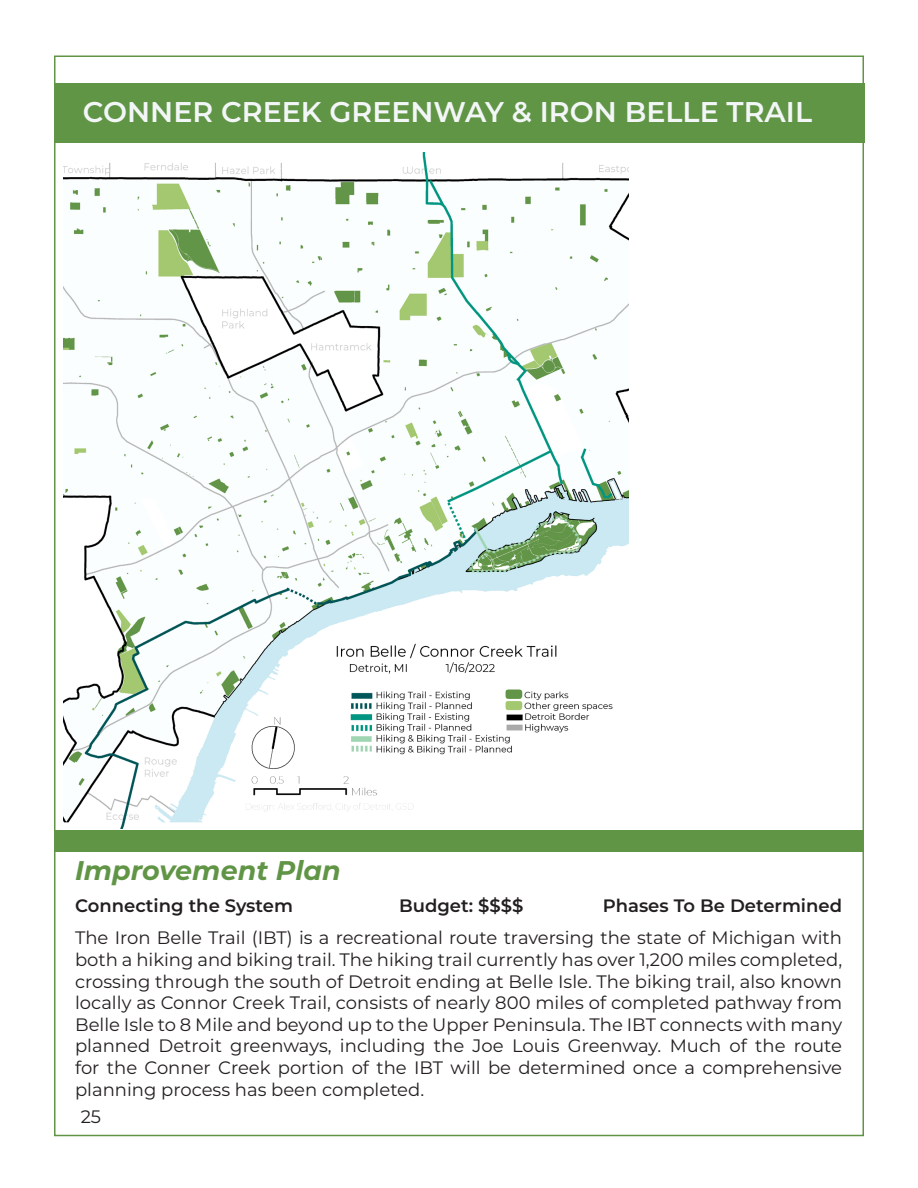
<style>
.page{position:relative;width:918px;height:1188px;background:#fff}
.page>*{position:absolute;margin:0;border:0;box-sizing:border-box;transform-origin:0 0}
.t1{font:600 28.5px "Montserrat";color:#f3f6f7}
.t2{font:italic 700 27px "Montserrat";color:#619546}
.t3{font:18px/21.6px "Montserrat";color:#231f20;text-align:justify}
.t4{font:600 18px "Montserrat";color:#231f20}
</style>
<div class="page">
<div style="left:54px;top:830px;width:810px;height:21px;background:#619546"></div>
<img style="left:63px;top:152px;width:565px;height:677px">
<div style="left:54px;top:83px;width:810px;height:60px;background:#619546"></div>
<p class="t1" style="left:83px;top:92px;width:731px">CONNER CREEK GREENWAY &amp; IRON BELLE TRAIL</p>
<p class="t2" style="left:75px;top:851px;width:267px">Improvement Plan</p>
<p class="t4" style="left:75px;top:893px;width:219px">Connecting the System</p>
<p class="t4" style="left:399px;top:893px;width:126px">Budget: $$$$</p>
<p class="t4" style="left:603px;top:893px;width:241px">Phases To Be Determined</p>
<p class="t3" style="left:75px;top:927px;width:769px">The Iron Belle Trail (IBT) is a recreational route traversing the state of Michigan with both a hiking and biking trail. The hiking trail currently has over 1,200 miles completed, crossing through the south of Detroit ending at Belle Isle. The biking trail, also known locally as Connor Creek Trail, consists of nearly 800 miles of completed pathway from Belle Isle to 8 Mile and beyond up to the Upper Peninsula. The IBT connects with many planned Detroit greenways, including the Joe Louis Greenway. Much of the route for the Conner Creek portion of the IBT will be determined once a comprehensive planning process has been completed.</p>
<p class="t3" style="left:81px;top:1105px;width:22px">25</p>
</div>
